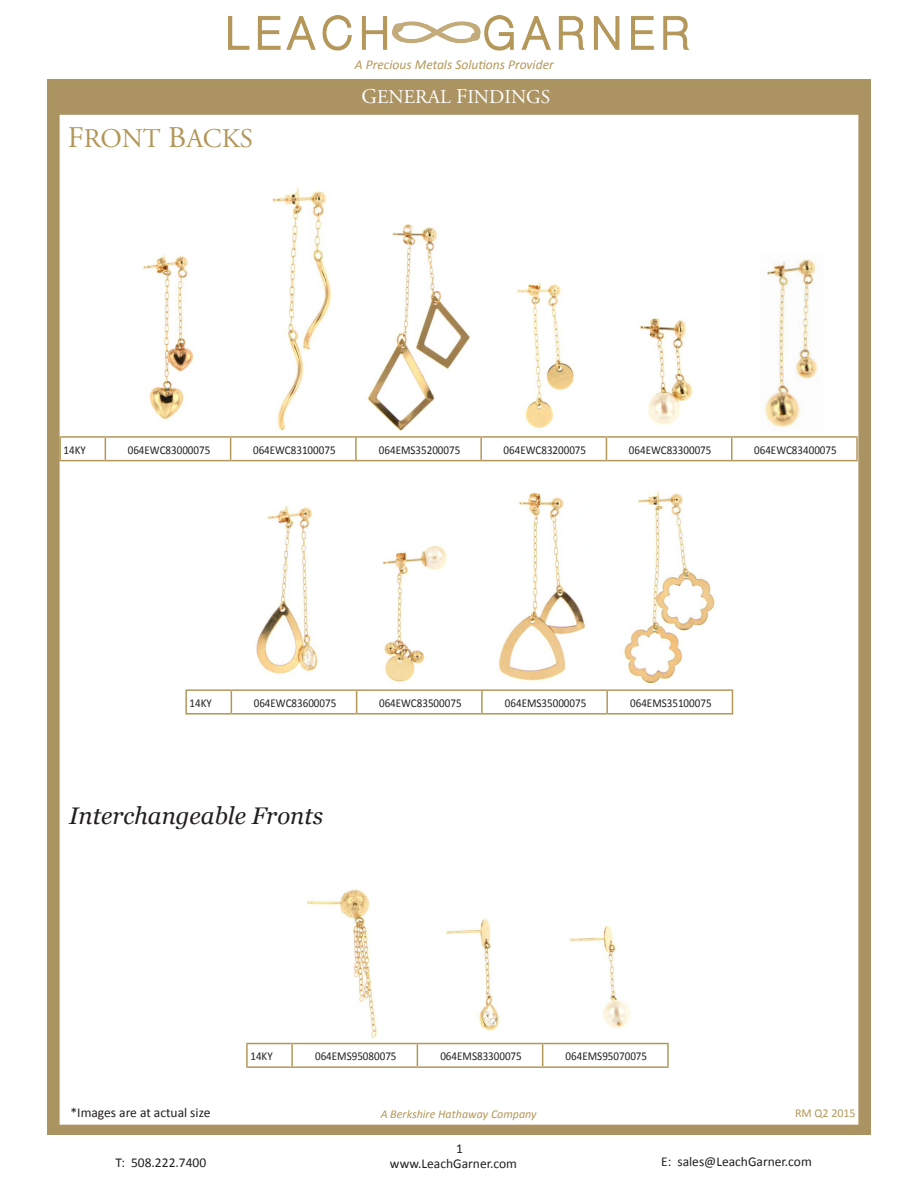
<style>
.page{position:relative;width:918px;height:1188px;background:#fff}
.page>*{position:absolute;margin:0;border:0;box-sizing:border-box;transform-origin:0 0}
.H1_Category_heading{font:27px "Adobe Garamond Pro";color:#b39759}
.marketing_category{font:italic 24px "Georgia";color:#231f20}
.t1{font:19.5px "Adobe Garamond Pro";color:#fff}
.t2{font:13.5px "Calibri";color:#231f20}
.t3{font:italic 13.5px "Calibri";color:#b39759}
.table_text_-_data{font:12px "Calibri";color:#231f20;scale:.92 1}
.t4{font:italic 12px "Calibri";color:#b39759}
.t5{font:12px "Calibri";color:#b39759}
.s1{font-size:30px}
.s2{font-size:21px}
</style>
<div class="page">
<img style="left:47px;top:79px;width:824px;height:1055px">
<img style="left:229px;top:16px;width:460px;height:34px">
<hr style="left:59px;top:436px;width:46px;height:2px;background:#b39759">
<hr style="left:59px;top:438px;width:2px;height:22px;background:#b39759">
<hr style="left:105px;top:436px;width:126px;height:2px;background:#b39759">
<hr style="left:231px;top:436px;width:125px;height:2px;background:#b39759">
<hr style="left:355px;top:438px;width:2px;height:22px;background:#b39759">
<hr style="left:481px;top:436px;width:125px;height:2px;background:#b39759">
<hr style="left:480px;top:438px;width:2px;height:22px;background:#b39759">
<hr style="left:606px;top:436px;width:126px;height:2px;background:#b39759">
<hr style="left:732px;top:436px;width:126px;height:2px;background:#b39759">
<hr style="left:59px;top:460px;width:46px;height:1px;background:#b39759">
<hr style="left:105px;top:460px;width:126px;height:1px;background:#b39759">
<hr style="left:231px;top:460px;width:125px;height:1px;background:#b39759">
<hr style="left:481px;top:460px;width:125px;height:1px;background:#b39759">
<hr style="left:606px;top:460px;width:126px;height:1px;background:#b39759">
<hr style="left:732px;top:460px;width:126px;height:1px;background:#b39759">
<svg style="left:105px;top:438px;width:1px;height:22px"></svg>
<svg style="left:230px;top:438px;width:1px;height:22px"></svg>
<svg style="left:606px;top:438px;width:1px;height:22px"></svg>
<svg style="left:731px;top:438px;width:1px;height:22px"></svg>
<hr style="left:856px;top:438px;width:2px;height:22px;background:#b39759">
<hr style="left:356px;top:460px;width:125px;height:1px;background:#b39759">
<hr style="left:356px;top:436px;width:125px;height:2px;background:#b39759">
<img style="left:132px;top:246px;width:80px;height:188px">
<img style="left:254px;top:187px;width:85px;height:246px">
<img style="left:502px;top:275px;width:84px;height:158px">
<img style="left:636px;top:305px;width:63px;height:128px">
<img style="left:760px;top:254px;width:64px;height:179px">
<img style="left:255px;top:506px;width:68px;height:179px">
<img style="left:382px;top:540px;width:67px;height:145px">
<img style="left:362px;top:224px;width:114px;height:210px">
<hr style="left:185px;top:689px;width:46px;height:2px;background:#b39759">
<hr style="left:185px;top:691px;width:2px;height:22px;background:#b39759">
<hr style="left:231px;top:689px;width:126px;height:2px;background:#b39759">
<hr style="left:357px;top:689px;width:125px;height:2px;background:#b39759">
<hr style="left:481px;top:691px;width:2px;height:22px;background:#b39759">
<hr style="left:607px;top:689px;width:126px;height:2px;background:#b39759">
<hr style="left:606px;top:691px;width:2px;height:22px;background:#b39759">
<hr style="left:185px;top:713px;width:46px;height:2px;background:#b39759">
<hr style="left:231px;top:713px;width:126px;height:2px;background:#b39759">
<hr style="left:357px;top:713px;width:125px;height:2px;background:#b39759">
<hr style="left:607px;top:713px;width:126px;height:2px;background:#b39759">
<svg style="left:231px;top:691px;width:1px;height:22px"></svg>
<svg style="left:356px;top:691px;width:1px;height:22px"></svg>
<svg style="left:732px;top:691px;width:1px;height:22px"></svg>
<hr style="left:482px;top:713px;width:125px;height:2px;background:#b39759">
<hr style="left:482px;top:689px;width:125px;height:2px;background:#b39759">
<hr style="left:246px;top:1043px;width:46px;height:1px;background:#b39759">
<hr style="left:246px;top:1044px;width:2px;height:22px;background:#b39759">
<hr style="left:292px;top:1043px;width:125px;height:1px;background:#b39759">
<hr style="left:417px;top:1043px;width:126px;height:1px;background:#b39759">
<svg style="left:542px;top:1044px;width:1px;height:22px"></svg>
<hr style="left:667px;top:1044px;width:2px;height:22px;background:#b39759">
<hr style="left:246px;top:1066px;width:46px;height:2px;background:#b39759">
<hr style="left:292px;top:1066px;width:125px;height:2px;background:#b39759">
<hr style="left:417px;top:1066px;width:126px;height:2px;background:#b39759">
<hr style="left:291px;top:1044px;width:2px;height:22px;background:#b39759">
<svg style="left:417px;top:1044px;width:1px;height:22px"></svg>
<hr style="left:543px;top:1066px;width:126px;height:2px;background:#b39759">
<hr style="left:543px;top:1043px;width:126px;height:1px;background:#b39759">
<img style="left:497px;top:488px;width:92px;height:197px">
<img style="left:615px;top:488px;width:104px;height:197px">
<img style="left:298px;top:887px;width:104px;height:152px">
<img style="left:438px;top:898px;width:73px;height:140px">
<img style="left:555px;top:927px;width:84px;height:111px">
<p class="t3" style="left:355px;top:55px;width:200px">A Precious Metals Solutions Provider</p>
<p class="H1_Category_heading" style="left:68px;top:122px;width:187px"><span class="s1">F</span>RONT <span class="s1">B</span>ACKS</p>
<h3 class="t1" style="left:362px;top:86px;width:190px"><span class="s2">G</span>ENERAL <span class="s2">F</span>INDINGS</h3>
<p class="table_text_-_data" style="left:64px;top:442px;width:26px">14KY</p>
<p class="table_text_-_data" style="left:128px;top:442px;width:91px">064EWC83000075</p>
<p class="table_text_-_data" style="left:253px;top:442px;width:91px">064EWC83100075</p>
<p class="table_text_-_data" style="left:379px;top:442px;width:90px">064EMS35200075</p>
<p class="table_text_-_data" style="left:504px;top:442px;width:91px">064EWC83200075</p>
<p class="table_text_-_data" style="left:629px;top:442px;width:91px">064EWC83300075</p>
<p class="table_text_-_data" style="left:754px;top:442px;width:91px">064EWC83400075</p>
<p class="table_text_-_data" style="left:190px;top:695px;width:26px">14KY</p>
<p class="table_text_-_data" style="left:254px;top:695px;width:91px">064EWC83600075</p>
<p class="table_text_-_data" style="left:379px;top:695px;width:91px">064EWC83500075</p>
<p class="table_text_-_data" style="left:505px;top:695px;width:90px">064EMS35000075</p>
<p class="table_text_-_data" style="left:630px;top:695px;width:90px">064EMS35100075</p>
<p class="marketing_category" style="left:69px;top:800px;width:255px">Interchangeable Fronts</p>
<p class="t2" style="left:71px;top:1104px;width:141px">*Images are at actual size</p>
<p class="t2" style="left:116px;top:1154px;width:92px">T: 508.222.7400</p>
<p class="table_text_-_data" style="left:250px;top:1049px;width:26px">14KY</p>
<p class="table_text_-_data" style="left:315px;top:1049px;width:90px">064EMS95080075</p>
<p class="table_text_-_data" style="left:440px;top:1049px;width:90px">064EMS83300075</p>
<p class="table_text_-_data" style="left:566px;top:1049px;width:90px">064EMS95070075</p>
<p class="t4" style="left:381px;top:1105px;width:157px">A Berkshire Hathaway Company</p>
<p class="t5" style="left:795px;top:1106px;width:62px">RM Q2 2015</p>
<p class="t2" style="left:456px;top:1140px;width:8px">1</p>
<p class="t2" style="left:390px;top:1155px;width:129px">www.LeachGarner.com</p>
<p class="t2" style="left:661px;top:1153px;width:152px">E: sales@LeachGarner.com</p>
</div>
